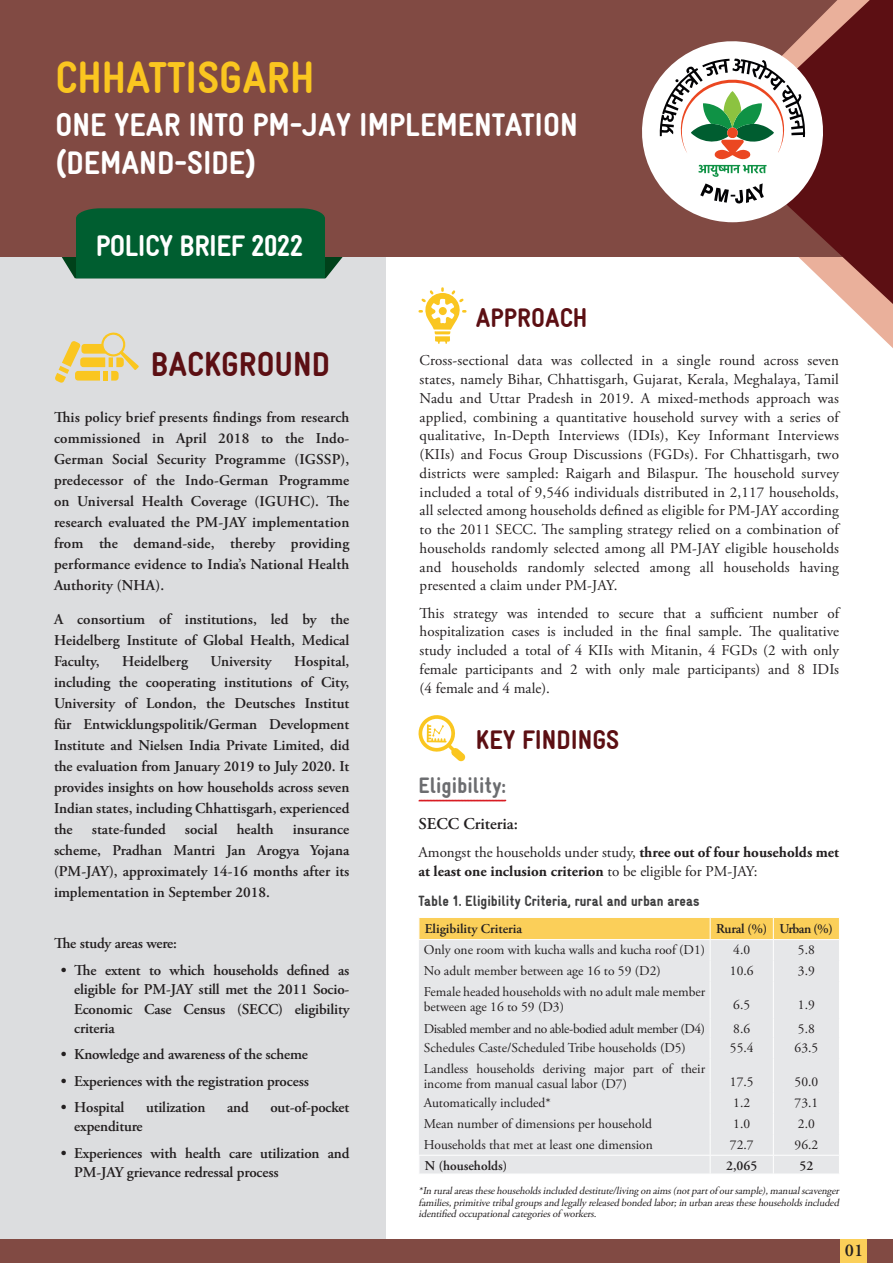
<style>
.page{position:relative;width:893px;height:1263px;background:#fff}
.page>*{position:absolute;margin:0;border:0;box-sizing:border-box;transform-origin:0 0}
.t1{font:900 condensed 45px "Gravur";color:#fac620}
.t2{font:900 condensed 34.5px "Gravur";color:#5c0f13}
.t3{font:900 condensed 32.85px/37.5px "Gravur";color:#fff}
.t4{font:900 condensed 30px "Gravur";letter-spacing:-.02em;color:#fff}
.t5{font:900 condensed 27px "Gravur";color:#5c0f13}
.t6{font:900 condensed 22.5px "Gravur";color:#6c6d70}
.Running_Text{font:600 18px "Adobe Garamond Pro";color:#231f20}
.t7{font:600 16.5px "Adobe Garamond Pro";color:#231f20}
.Running_Text-2{font:600 15px/21px "Adobe Garamond Pro";letter-spacing:-.01em;color:#231f20;text-align:justify}
.Running_Text-3{font:15px/18.8px "Adobe Garamond Pro";color:#231f20;text-align:justify}
.Running_Text-4{font:700 15px/19.5px "Adobe Garamond Pro";color:#231f20}
.Paragraph_Style_3{font:900 condensed 15px "Gravur";color:#3e3e3f}
.Table{font:13.5px/15px "Adobe Garamond Pro";color:#231f20}
.Table-2{font:600 13.5px "Adobe Garamond Pro";color:#231f20}
.Table-3{font:13.5px "Adobe Garamond Pro";letter-spacing:-.03em;color:#231f20}
.Running_Text-5{font:italic 10.5px/11.2px "Adobe Garamond Pro";color:#231f20;text-align:justify}
.s1{font-weight:400}
</style>
<div class="page">
<div style="left:0;top:257px;width:386px;height:982px;background:#dcdddf"></div>
<svg style="left:847px;top:304px;width:46px;height:44px"></svg>
<div style="left:0;top:0;width:893px;height:257px;background:#814a43"></div>
<div style="left:0;top:1239px;width:893px;height:24px;background:#814a43"></div>
<svg style="left:55px;top:332px;width:84px;height:51px"></svg>
<div style="left:103px;top:371px;width:5px;height:10px;background:#fac620"></div>
<svg style="left:61px;top:208px;width:282px;height:70px;background:#0f5d34"></svg>
<svg style="left:418px;top:287px;width:49px;height:57px"></svg>
<div style="left:439px;top:307px;width:8px;height:8px;background:#fac620;border-radius:50%"></div>
<svg style="left:727px;top:0;width:166px;height:304px;fill:#5c0f13"></svg>
<svg style="left:642px;top:33px;width:189px;height:189px"></svg>
<svg style="left:418px;top:799px;width:88px;height:3px"></svg>
<svg style="left:418px;top:715px;width:48px;height:47px"></svg>
<div style="left:841px;top:1239px;width:26px;height:24px;background:#fbcf59"></div>
<div style="left:419px;top:981px;width:420px;height:193px;background:#e6e7e9"></div>
<hr style="left:710px;top:981px;width:1px;height:38px;background:#fff">
<hr style="left:773px;top:981px;width:1px;height:38px;background:#fff">
<svg style="left:710px;top:1019px;width:1px;height:39px"></svg>
<svg style="left:773px;top:1019px;width:1px;height:39px"></svg>
<hr style="left:710px;top:1058px;width:1px;height:34px;background:#fff">
<hr style="left:773px;top:1058px;width:1px;height:34px;background:#fff">
<svg style="left:710px;top:1092px;width:1px;height:82px"></svg>
<svg style="left:773px;top:1092px;width:1px;height:82px"></svg>
<hr style="left:418px;top:1155px;width:292px;height:1px;background:#fff">
<hr style="left:710px;top:1155px;width:63px;height:1px;background:#fff">
<hr style="left:773px;top:1155px;width:67px;height:1px;background:#fff">
<svg style="left:419px;top:917px;width:420px;height:64px;background:#eddfba"></svg>
<hr style="left:418px;top:939px;width:292px;height:1px;background:#fff">
<hr style="left:710px;top:939px;width:63px;height:1px;background:#fff">
<hr style="left:773px;top:939px;width:67px;height:1px;background:#fff">
<h1 class="t1" style="left:55px;top:52px;width:260px">CHHATTISGARH</h1>
<h1 class="t3" style="left:55px;top:106px;width:524px">ONE YEAR INTO PM-JAY IMPLEMENTATION (DEMAND-SIDE)</h1>
<p class="t4" style="left:96px;top:229px;width:209px">POLICY BRIEF 2022</p>
<h1 class="t2" style="left:151px;top:345px;width:181px">BACKGROUND</h1>
<p class="Running_Text-2" style="left:54px;top:407px;width:297px">This policy brief presents findings from research commissioned in April 2018 to the Indo-German Social Security Programme (IGSSP), predecessor of the Indo-German Programme on Universal Health Coverage (IGUHC). The research evaluated the PM-JAY implementation from the demand-side, thereby providing performance evidence to India’s National Health Authority (NHA).</p>
<p class="Running_Text-2" style="left:54px;top:609px;width:297px">A consortium of institutions, led by the Heidelberg Institute of Global Health, Medical Faculty,</p>
<p class="Running_Text-2" style="left:54px;top:651px;width:297px;text-indent:240px">Hospital, including the cooperating institutions of City, University of London, the Deutsches Institut für Entwicklungspolitik/German Development Institute and Nielsen India Private Limited, did the evaluation from January 2019 to July 2020. It provides insights on how households across seven Indian states, including Chhattisgarh, experienced the</p>
<p class="Running_Text-2" style="left:122px;top:651px;width:67px">Heidelberg</p>
<p class="Running_Text-2" style="left:211px;top:651px;width:63px">University</p>
<p class="Running_Text-2" style="left:92px;top:819px;width:75px">state-funded</p>
<p class="Running_Text-2" style="left:185px;top:819px;width:34px">social</p>
<p class="Running_Text-2" style="left:237px;top:819px;width:38px">health</p>
<p class="Running_Text-2" style="left:54px;top:819px;width:297px;text-indent:239px">insurance scheme, Pradhan Mantri Jan Arogya Yojana (PM-JAY), approximately 14-16 months after its implementation in September 2018.</p>
<p class="Running_Text-2" style="left:54px;top:933px;width:124px">The study areas were:</p>
<p class="Running_Text-2" style="left:74px;top:960px;width:277px;line-height:19.5px;text-indent:-14px">• The extent to which households defined as eligible for PM-JAY still met the 2011 Socio-Economic Case Census (SECC) eligibility criteria</p>
<p class="Running_Text-2" style="left:61px;top:1044px;width:249px">• Knowledge and awareness of the scheme</p>
<p class="Running_Text-2" style="left:61px;top:1070px;width:250px">• Experiences with the registration process</p>
<p class="Running_Text-2" style="left:61px;top:1097px;width:65px">• Hospital</p>
<p class="Running_Text-2" style="left:146px;top:1097px;width:61px">utilization</p>
<p class="Running_Text-2" style="left:227px;top:1097px;width:23px">and</p>
<p class="Running_Text-2" style="left:270px;top:1097px;width:81px">out-of-pocket</p>
<p class="Running_Text-2" style="left:74px;top:1116px;width:70px">expenditure</p>
<p class="Running_Text-2" style="left:74px;top:1143px;width:277px;line-height:19.5px;text-indent:-14px">• Experiences with health care utilization and<br>PM-JAY grievance redressal process</p>
<h1 class="t5" style="left:476px;top:303px;width:113px">APPROACH</h1>
<p class="Running_Text-3" style="left:420px;top:352px;width:421px">Cross-sectional data was collected in a single round across seven states, namely Bihar, Chhattisgarh, Gujarat, Kerala, Meghalaya, Tamil Nadu and Uttar Pradesh in 2019. A mixed-methods approach was applied, combining a quantitative household survey with a series of qualitative, In-Depth Interviews (IDIs), Key Informant Interviews (KIIs) and Focus Group Discussions (FGDs). For Chhattisgarh, two districts were sampled: Raigarh and Bilaspur. The household survey included a total of 9,546 individuals distributed in 2,117 households, all selected among households defined as eligible for PM-JAY according to the 2011 SECC. The sampling strategy relied on a combination of households randomly selected among all PM-JAY eligible households and households randomly selected among all households having presented a claim under PM-JAY.</p>
<p class="Running_Text-3" style="left:420px;top:604px;width:421px">This strategy was intended to secure that a sufficient number of hospitalization cases is included in the final sample. The qualitative study included a total of 4 KIIs with Mitanin, 4 FGDs (2 with only female participants and 2 with only male participants) and 8 IDIs (4 female and 4 male).</p>
<h1 class="t5" style="left:476px;top:724px;width:145px">KEY FINDINGS</h1>
<h2 class="t6" style="left:418px;top:773px;width:89px">Eligibility:</h2>
<h3 class="t7" style="left:418px;top:814px;width:101px">SECC Criteria:</h3>
<p class="Running_Text-4" style="left:418px;top:842px;width:422px"><span class="s1">Amongst the households under study,</span> three out of four households met at least one inclusion criterion <span class="s1">to be eligible for PM-JAY:</span></p>
<p class="Paragraph_Style_3" style="left:418px;top:892px;width:282px">Table 1. Eligibility Criteria, rural and urban areas</p>
<p class="Table-2" style="left:425px;top:921px;width:99px">Eligibility Criteria</p>
<p class="Table-2" style="left:716px;top:921px;width:53px">Rural (%)</p>
<p class="Table-2" style="left:779px;top:921px;width:55px">Urban (%)</p>
<p class="Table" style="left:424px;top:942px;width:283px">Only one room with kucha walls and kucha roof (D1)</p>
<p class="Table" style="left:733px;top:942px;width:18px">4.0</p>
<p class="Table" style="left:798px;top:942px;width:18px">5.8</p>
<p class="Table" style="left:424px;top:963px;width:238px">No adult member between age 16 to 59 (D2)</p>
<p class="Table" style="left:730px;top:963px;width:25px">10.6</p>
<p class="Table" style="left:798px;top:963px;width:18px">3.9</p>
<p class="Table" style="left:424px;top:984px;width:283px">Female headed households with no adult male member between age 16 to 59 (D3)</p>
<p class="Table" style="left:733px;top:998px;width:18px">6.5</p>
<p class="Table" style="left:798px;top:998px;width:18px">1.9</p>
<p class="Table-3" style="left:424px;top:1020px;width:283px">Disabled member and no able-bodied adult member (D4)</p>
<p class="Table" style="left:733px;top:1022px;width:18px">8.6</p>
<p class="Table" style="left:798px;top:1022px;width:18px">5.8</p>
<p class="Table" style="left:424px;top:1040px;width:264px">Schedules Caste/Scheduled Tribe households (D5)</p>
<p class="Table" style="left:730px;top:1040px;width:25px">55.4</p>
<p class="Table" style="left:795px;top:1040px;width:25px">63.5</p>
<p class="Table" style="left:424px;top:1061px;width:283px">Landless households deriving major part of their income from manual casual labor (D7)</p>
<p class="Table" style="left:730px;top:1075px;width:25px">17.5</p>
<p class="Table" style="left:795px;top:1075px;width:25px">50.0</p>
<p class="Table" style="left:424px;top:1095px;width:128px">Automatically included*</p>
<p class="Table" style="left:733px;top:1095px;width:18px">1.2</p>
<p class="Table" style="left:795px;top:1095px;width:25px">73.1</p>
<p class="Table" style="left:424px;top:1116px;width:230px">Mean number of dimensions per household</p>
<p class="Table" style="left:733px;top:1116px;width:18px">1.0</p>
<p class="Table" style="left:798px;top:1116px;width:18px">2.0</p>
<p class="Table" style="left:424px;top:1137px;width:231px">Households that met at least one dimension</p>
<p class="Table" style="left:730px;top:1137px;width:25px">72.7</p>
<p class="Table" style="left:795px;top:1137px;width:25px">96.2</p>
<p class="Table-2" style="left:425px;top:1157px;width:84px">N (households)</p>
<p class="Table-2" style="left:726px;top:1157px;width:32px">2,065</p>
<p class="Table-2" style="left:799px;top:1157px;width:15px">52</p>
<p class="Running_Text-5" style="left:418px;top:1186px;width:424px">*In ruralareasthesehouseholdsincluded destitute/living on aims(notpartof oursample),manualscavenger families,primitivetribalgroupsand legallyreleased bonded labor;in urban areasthesehouseholdsincluded identified occupationalcategoriesof workers.</p>
<p class="Running_Text" style="left:845px;top:1240px;width:20px">01</p>
</div>
